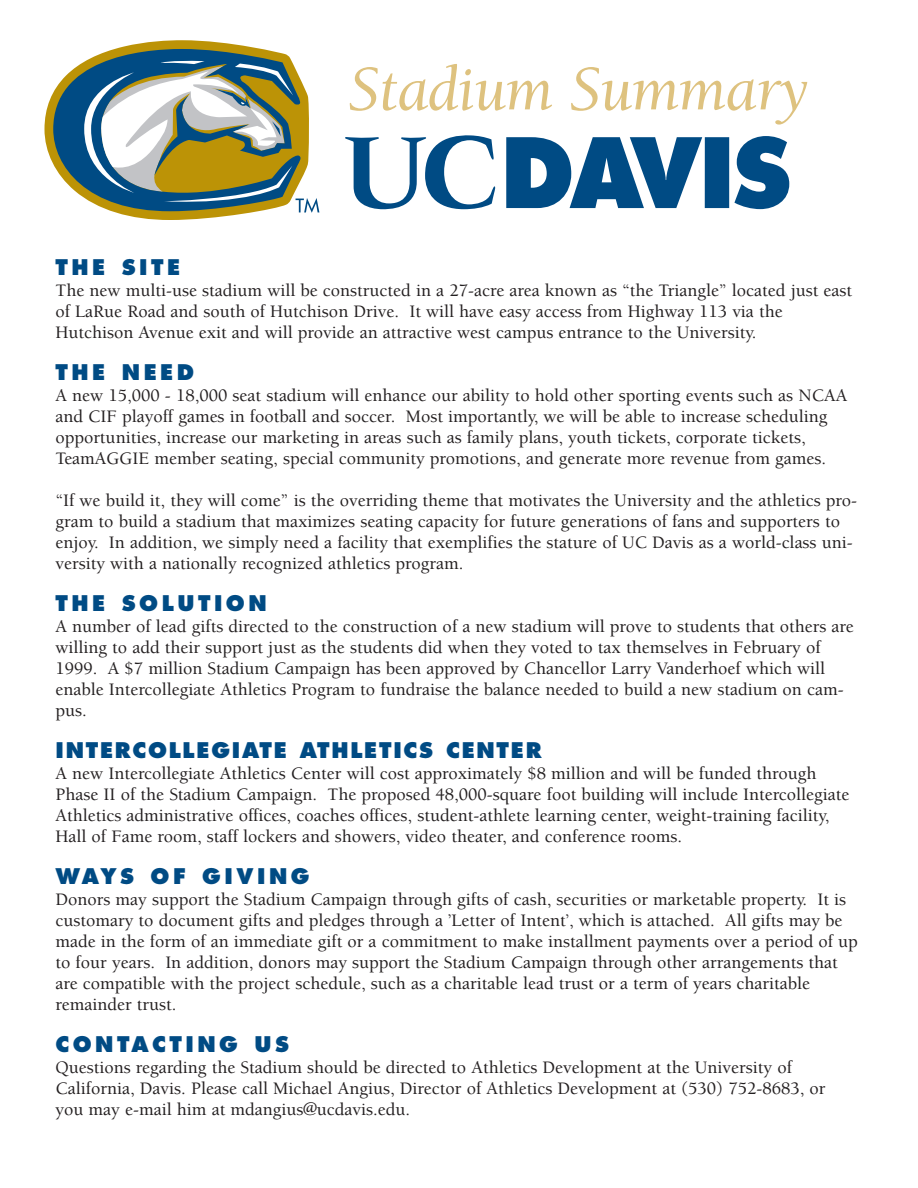
<style>
.page{position:relative;width:918px;height:1188px;background:#fff}
.page>*{position:absolute;margin:0;border:0;box-sizing:border-box;transform-origin:0 0}
.t1{font:italic 64.5px "Berkeley";letter-spacing:-.015em;color:#dec27f}
.t2{font:800 21px "Futura";letter-spacing:.165em;color:#004b84}
.t3{font:800 21px "Futura";letter-spacing:.085em;color:#004b84}
.t4{font:500 18px/21px "Berkeley";color:#231f20}
</style>
<div class="page">
<svg style="left:44px;top:40px;width:218px;height:180px"></svg>
<svg style="left:53px;top:49px;width:266px;height:164px"></svg>
<svg style="left:734px;top:136px;width:55px;height:73px"></svg>
<div style="left:705px;top:137px;width:24px;height:71px;background:#004b84"></div>
<svg style="left:506px;top:137px;width:196px;height:71px"></svg>
<svg style="left:345px;top:135px;width:151px;height:75px"></svg>
<h1 class="t1" style="left:348px;top:64px;width:464px">Stadium Summary</h1>
<p class="t2" style="left:56px;top:258px;width:126px">THE SITE</p>
<p class="t4" style="left:56px;top:282px;width:798px">The new multi-use stadium will be constructed in a 27-acre area known as “the Triangle” located just east of LaRue Road and south of Hutchison Drive. It will have easy access from Highway 113 via the<br>Hutchison Avenue exit and will provide an attractive west campus entrance to the University.</p>
<p class="t2" style="left:56px;top:363px;width:140px">THE NEED</p>
<p class="t4" style="left:56px;top:387px;width:793px">A new 15,000 - 18,000 seat stadium will enhance our ability to hold other sporting events such as NCAA and CIF playoff games in football and soccer. Most importantly, we will be able to increase scheduling opportunities, increase our marketing in areas such as family plans, youth tickets, corporate tickets, TeamAGGIE member seating, special community promotions, and generate more revenue from games.</p>
<p class="t4" style="left:56px;top:492px;width:803px">“If we build it, they will come” is the overriding theme that motivates the University and the athletics pro&shy;gram to build a stadium that maximizes seating capacity for future generations of fans and supporters to enjoy. In addition, we simply need a facility that exemplifies the stature of UC Davis as a world-class uni&shy;versity with a nationally recognized athletics program.</p>
<p class="t2" style="left:56px;top:594px;width:213px">THE SOLUTION</p>
<p class="t4" style="left:56px;top:618px;width:800px">A number of lead gifts directed to the construction of a new stadium will prove to students that others are willing to add their support just as the students did when they voted to tax themselves in February of 1999. A $7 million Stadium Campaign has been approved by Chancellor Larry Vanderhoef which will enable Intercollegiate Athletics Program to fundraise the balance needed to build a new stadium on cam&shy;pus.</p>
<p class="t3" style="left:56px;top:741px;width:488px">INTERCOLLEGIATE ATHLETICS CENTER</p>
<p class="t4" style="left:56px;top:765px;width:796px">A new Intercollegiate Athletics Center will cost approximately $8 million and will be funded through Phase II of the Stadium Campaign. The proposed 48,000-square foot building will include Intercollegiate Athletics administrative offices, coaches offices, student-athlete learning center, weight-training facility, Hall of Fame room, staff lockers and showers, video theater, and conference rooms.</p>
<p class="t2" style="left:56px;top:867px;width:256px">WAYS OF GIVING</p>
<p class="t4" style="left:56px;top:891px;width:804px">Donors may support the Stadium Campaign through gifts of cash, securities or marketable property. It is customary to document gifts and pledges through a ’Letter of Intent’, which is attached. All gifts may be made in the form of an immediate gift or a commitment to make installment payments over a period of up to four years. In addition, donors may support the Stadium Campaign through other arrangements that are compatible with the project schedule, such as a charitable lead trust or a term of years charitable remainder trust.</p>
<p class="t2" style="left:56px;top:1035px;width:235px">CONTACTING US</p>
<p class="t4" style="left:56px;top:1059px;width:772px">Questions regarding the Stadium should be directed to Athletics Development at the University of<br>California, Davis. Please call Michael Angius, Director of Athletics Development at (530) 752-8683, or you may e-mail him at mdangius@ucdavis.edu.</p>
</div>
